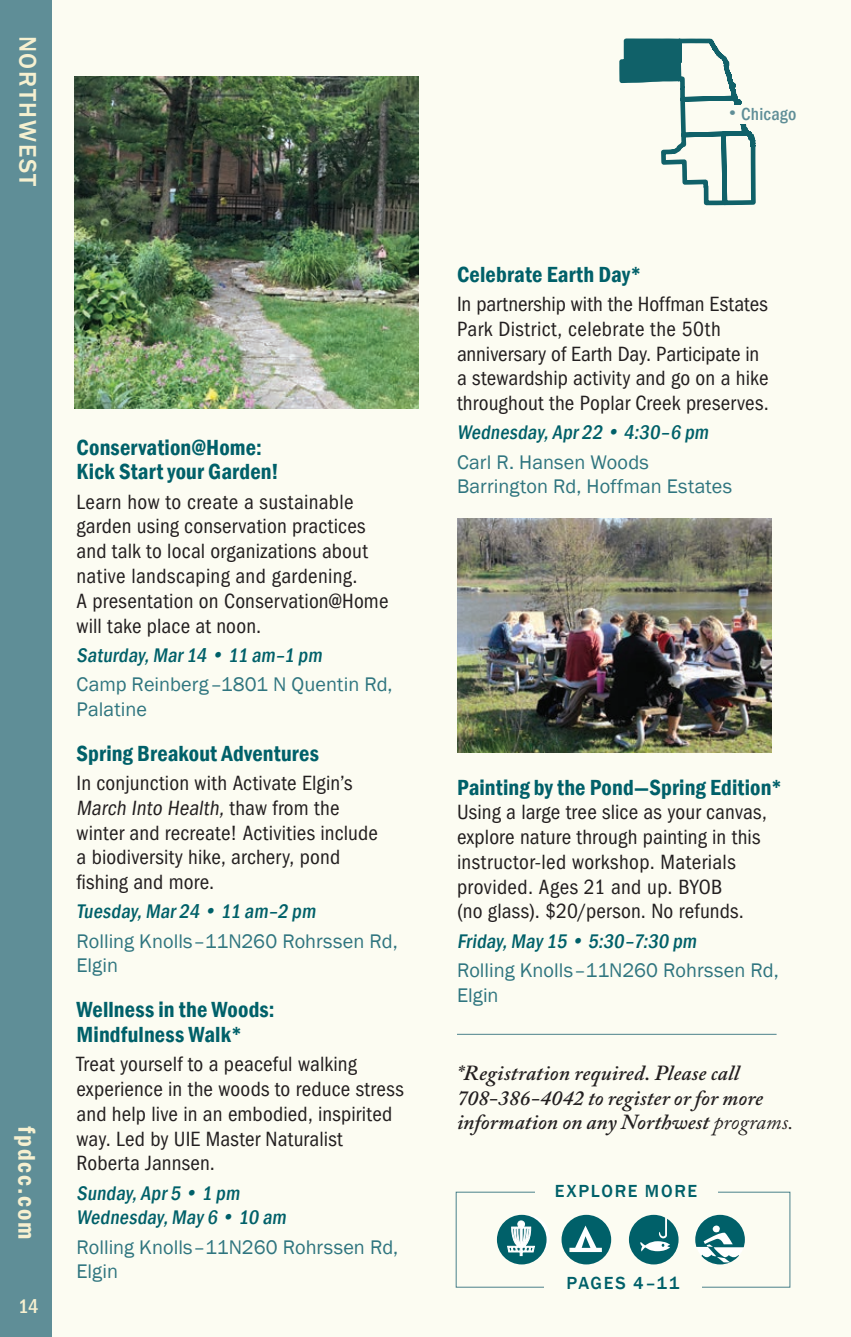
<style>
.page{position:relative;width:851px;height:1337px;background:#fff}
.page>*{position:absolute;margin:0;border:0;box-sizing:border-box;transform-origin:0 0}
.t1{font:500 24.75px "Franklin Gothic";letter-spacing:.07em;color:#f6f0d0}
.t2{font:600 condensed 24.75px "Franklin Gothic";letter-spacing:.07em;color:#f6f0d0}
.t3{font:600 condensed 22.5px/24.8px "Franklin Gothic";letter-spacing:.005em;color:#006069}
.t4{font:condensed 21.38px/24.8px "ITC Franklin Gothic Std";letter-spacing:.01em;color:#231f20}
.t5{font:italic 600 21.38px/24.8px "Adobe Caslon Pro";letter-spacing:.005em;color:#231f20}
.t6{font:20.25px/24.8px "Franklin Gothic";color:#2f757f}
.t7{font:500 condensed 20.25px/24.8px "Franklin Gothic";color:#006069}
.t8{font:500 condensed 20.25px "Franklin Gothic";color:#f6f0d0}
.t9{font:500 18px "Franklin Gothic";letter-spacing:.095em;color:#006069}
.t10{font:500 condensed 18px "Franklin Gothic";letter-spacing:.01em;color:#5f8e97}
.s1{font-family:"Adobe Caslon Pro";font-weight:400;font-stretch:normal;font-size:20.25px}
.s2{font-weight:400}
</style>
<div class="page">
<div style="left:0;top:0;width:850px;height:1336px;background:#fcfcf2"></div>
<hr style="left:457px;top:1034px;width:319px;height:1px;background:#4a818b">
<div style="left:0;top:0;width:52px;height:1336px;background:#5f8e97"></div>
<svg style="left:619px;top:38px;width:137px;height:168px"></svg>
<img style="left:457px;top:518px;width:314px;height:235px">
<div style="left:729px;top:105px;width:74px;height:19px;background:#fcfcf2"></div>
<img style="left:74px;top:76px;width:344px;height:332px">
<div style="left:506px;top:1215px;width:43px;height:43px;border:2px solid #fff;border-radius:50%"></div>
<div style="left:456px;top:1191px;width:334px;height:96px;border:1px solid #4a818b"></div>
<div style="left:535px;top:1184px;width:182px;height:23px;background:#fcfcf2"></div>
<div style="left:544px;top:1276px;width:157px;height:23px;background:#fcfcf2"></div>
<svg style="left:629px;top:1214px;width:49px;height:50px"></svg>
<svg style="left:695px;top:1214px;width:49px;height:50px"></svg>
<svg style="left:561px;top:1214px;width:50px;height:50px"></svg>
<svg style="left:497px;top:1214px;width:49px;height:50px"></svg>
<p class="t1" style="left:43px;top:36px;width:152px;rotate:90deg">NORTHWEST</p>
<p class="t2" style="left:43px;top:1126px;width:114px;rotate:90deg">fpdcc.com</p>
<p class="t8" style="left:18px;top:1293px;width:22px">14</p>
<p class="t3" style="left:76px;top:434px;width:204px">Conservation@Home:<br>Kick Start your Garden!</p>
<p class="t4" style="left:76px;top:489px;width:313px">Learn how to create a sustainable garden using conservation practices and talk to local organizations about native landscaping and gardening.<br>A presentation on Conservation@Home will take place at noon.</p>
<p class="t7" style="left:76px;top:642px;width:250px">Saturday,Mar14 • 11 am–1 pm</p>
<p class="t6" style="left:76px;top:672px;width:317px">Camp Reinberg –1801 N Quentin Rd,<br>Palatine</p>
<p class="t3" style="left:76px;top:740px;width:244px">Spring Breakout Adventures</p>
<p class="t4" style="left:76px;top:770px;width:303px">In conjunction with Activate Elgin’s<br>March Into Health, t haw from t he winter and recreate! Activities include a biodiversity hike, archery, pond fishing and more.</p>
<p class="t7" style="left:76px;top:899px;width:244px">Tuesday,Mar24 • 11 am–2 pm</p>
<p class="t6" style="left:76px;top:929px;width:323px">Rolling Knolls–11N260 Rohrssen Rd,<br>Elgin</p>
<p class="t3" style="left:76px;top:997px;width:199px">Wellness in the Woods:<br>Mindfulness Walk*</p>
<p class="t4" style="left:76px;top:1052px;width:329px">Treat yourself to a peaceful walking experience in the woods to reduce stress and help live in an embodied, inspirited way. Led by UIE Master Naturalist Roberta Jannsen.</p>
<p class="t7" style="left:76px;top:1180px;width:214px">Sunday,Apr5 • 1 pm<br>Wednesday,May 6 • 10 am</p>
<p class="t6" style="left:76px;top:1235px;width:323px">Rolling Knolls–11N260 Rohrssen Rd,<br>Elgin</p>
<p class="t10" style="left:729px;top:102px;width:69px"><span class="s1">•</span> Chicago</p>
<p class="t3" style="left:457px;top:262px;width:186px">Celebrate Earth Day*</p>
<p class="t4" style="left:457px;top:292px;width:313px">In partnership with the Hoffman Estates Park District, celebrate the 50th anniversary of Earth Day. Participate in a stewardship activity and go on a hike throughout the Poplar Creek preserves.</p>
<p class="t7" style="left:457px;top:420px;width:256px">Wednesday,Apr22 • 4:30–6 pm</p>
<p class="t6" style="left:457px;top:450px;width:277px">Carl R. Hansen Woods<br>Barrington Rd, Hoffman Estates</p>
<p class="t3" style="left:457px;top:774px;width:327px">Painting by the Pond—Spring Edition*</p>
<p class="t4" style="left:457px;top:800px;width:311px">Using a large tree slice as your canvas, explore nature through painting in this instructor-led workshop. Materials provided. Ages 21 and up. BYOB<br>(no glass). $20/person. No refunds.</p>
<p class="t7" style="left:457px;top:928px;width:244px">Friday,May 15 • 5:30–7:30 pm</p>
<p class="t6" style="left:457px;top:958px;width:323px">Rolling Knolls–11N260 Rohrssen Rd,<br>Elgin</p>
<p class="t5" style="left:457px;top:1060px;width:338px">*Registration required. Please call<br>708-386-4042 to register or for more information on any Northwest <span class="s2">programs.</span></p>
<p class="t9" style="left:555px;top:1179px;width:144px">EXPLORE MORE</p>
<p class="t9" style="left:566px;top:1271px;width:114px">PAGES 4–11</p>
</div>
